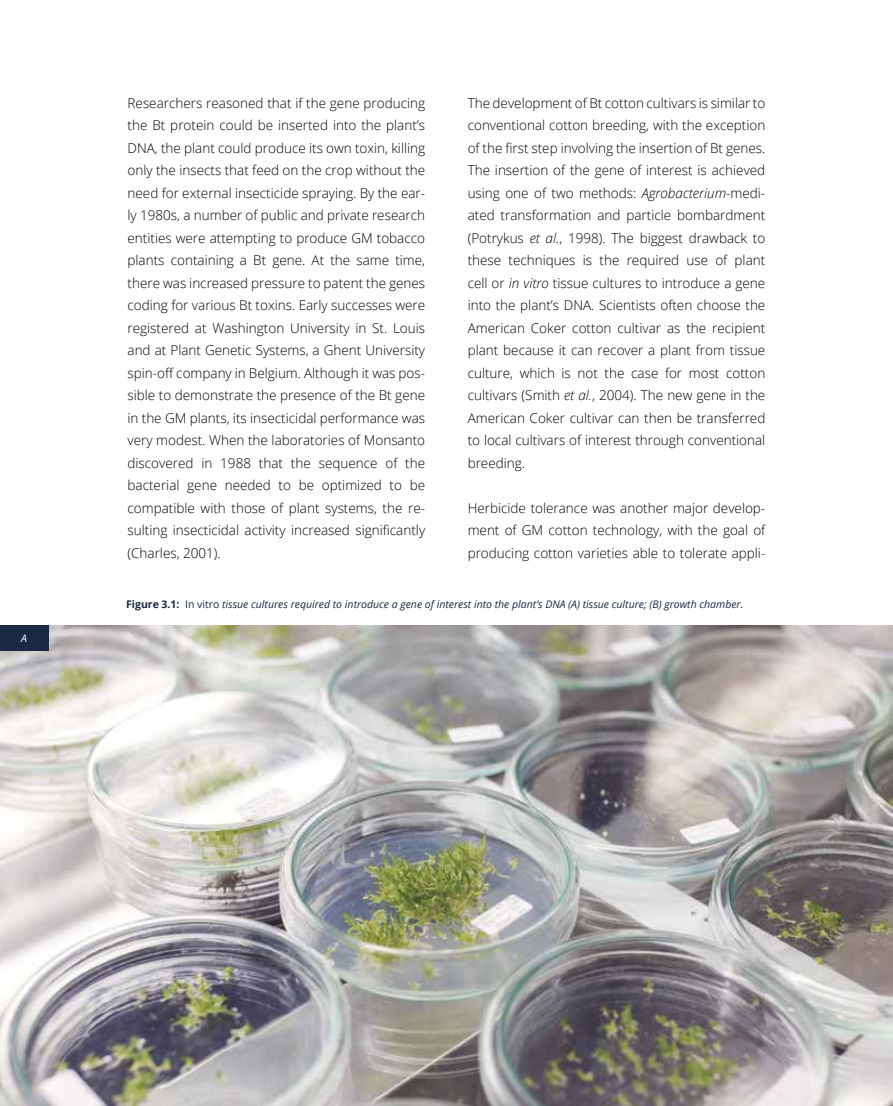
<style>
.page{position:relative;width:893px;height:1106px;background:#fff}
.page>*{position:absolute;margin:0;border:0;box-sizing:border-box;transform-origin:0 0}
.t1{font:300 13.5px/22.5px "Open Sans";color:#000;text-align:justify}
.t2{font:italic 10.5px "Open Sans";color:#1b2944}
.t3{font:italic 10.5px "Open Sans";color:#fff}
.s1{font-style:italic}
.s2{font-weight:700;font-style:normal}
.s3{font-style:normal}
</style>
<div class="page">
<img style="left:0;top:625px;width:893px;height:481px">
<div style="left:0;top:625px;width:48px;height:25px;background:#1b2944"></div>
<p class="t3" style="left:21px;top:631px;width:7px">A</p>
<p class="t1" style="left:127px;top:91px;width:299px">Researchers reasoned that if the gene producing the Bt protein could be inserted into the plant’s DNA, the plant could produce its own toxin, killing only the insects that feed on the crop without the need for external insecticide spraying. By the ear&shy;ly 1980s, a number of public and private research entities were attempting to produce GM tobacco plants containing a Bt gene. At the same time, there was increased pressure to patent the genes coding for various Bt toxins. Early successes were registered at Washington University in St. Louis and at Plant Genetic Systems, a Ghent University spin-off company in Belgium. Although it was pos&shy;sible to demonstrate the presence of the Bt gene in the GM plants, its insecticidal performance was very modest. When the laboratories of Monsanto discovered in 1988 that the sequence of the bacterial gene needed to be optimized to be compatible with those of plant systems, the re&shy;sulting insecticidal activity increased significantly (Charles, 2001).</p>
<p class="t1" style="left:468px;top:91px;width:299px">The development of Bt cotton cultivars is similar to conventional cotton breeding, with the exception of the first step involving the insertion of Bt genes.<br>The insertion of the gene of interest is achieved using one of two methods: <span class="s1">Agrobacterium</span>-medi&shy;ated transformation and particle bombardment (Potrykus <span class="s1">et al.</span>, 1998). The biggest drawback to these techniques is the required use of plant cell or <span class="s1">in vitro</span> tissue cultures to introduce a gene into the plant’s DNA. Scientists often choose the American Coker cotton cultivar as the recipient plant because it can recover a plant from tissue culture, which is not the case for most cotton cultivars (Smith <span class="s1">et al.</span>, 2004). The new gene in the American Coker cultivar can then be transferred to local cultivars of interest through conventional breeding.</p>
<p class="t1" style="left:468px;top:496px;width:299px">Herbicide tolerance was another major develop&shy;ment of GM cotton technology, with the goal of producing cotton varieties able to tolerate appli-</p>
<p class="t2" style="left:126px;top:597px;width:619px"><span class="s2">Figure 3.1:</span> <span class="s3">In vitro</span> tissue cultures required to introduce a gene of interest into the plant’s DNA (A) tissue culture; (B) growth chamber.</p>
</div>
